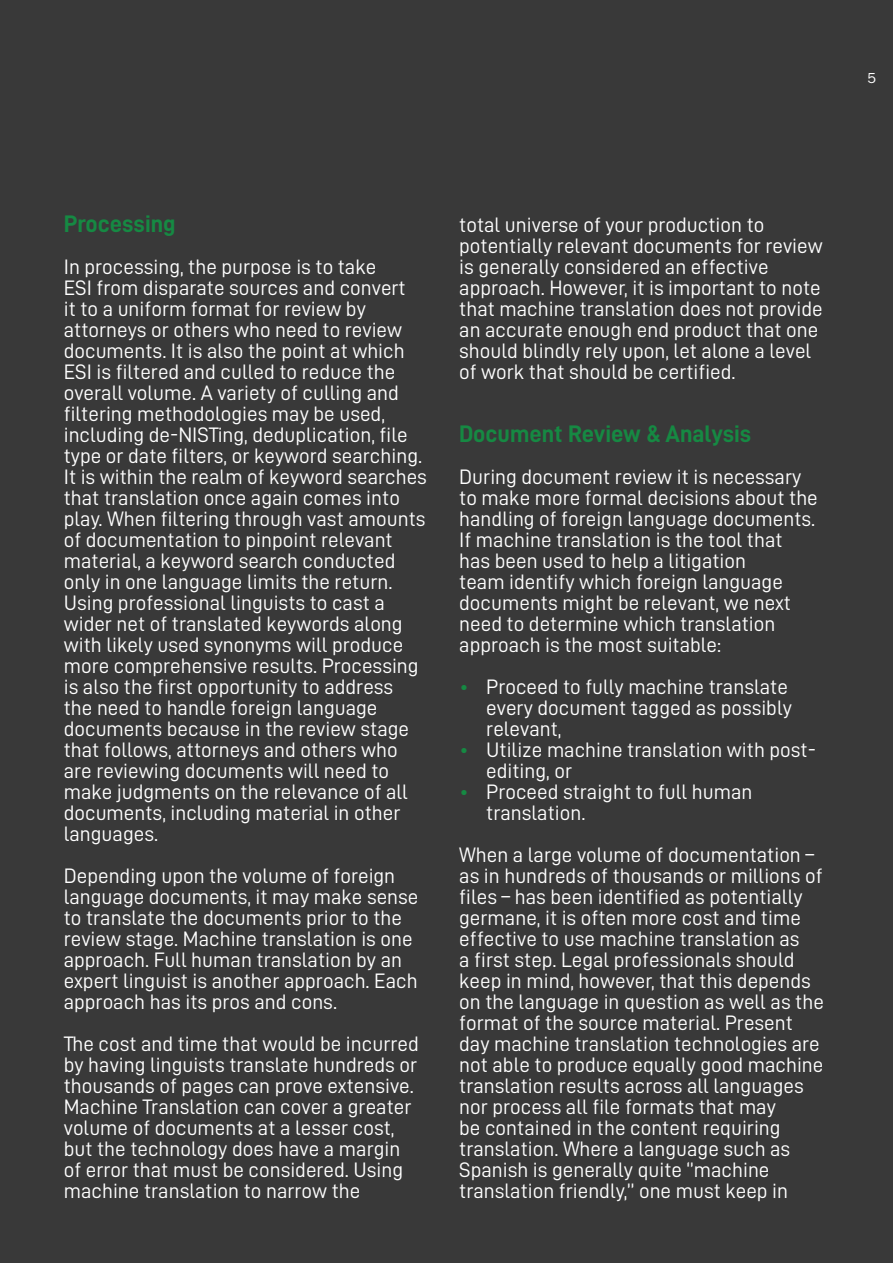
<style>
.page{position:relative;width:893px;height:1263px;background:#393939}
.page>*{position:absolute;margin:0;border:0;box-sizing:border-box;transform-origin:0 0}
.t1{font:24px "D DIN Bold";color:#168943}
.t2{font:21px/21px "D DIN";color:#fff}
.t3{font:15px "Franklin Gothic URW Boo";color:#fff}
.s1{color:#168943}
</style>
<div class="page">
<p class="t3" style="left:867px;top:69px;width:10px">5</p>
<p class="t1" style="left:64px;top:210px;width:113px">Processing</p>
<p class="t2" style="left:64px;top:255px;width:365px">In processing, the purpose is to take<br>ESI from disparate sources and convert<br>it to a uniform format for review by attorneys or others who need to review documents. It is also the point at which ESI is filtered and culled to reduce the overall volume. A variety of culling and filtering methodologies may be used, including de-NISTing, deduplication, file type or date filters, or keyword searching.<br>It is within the realm of keyword searches that translation once again comes into play. When filtering through vast amounts of documentation to pinpoint relevant material, a keyword search conducted only in one language limits the return.<br>Using professional linguists to cast a wider net of translated keywords along with likely used synonyms will produce more comprehensive results. Processing is also the first opportunity to address the need to handle foreign language documents because in the review stage that follows, attorneys and others who are reviewing documents will need to make judgments on the relevance of all documents, including material in other languages.</p>
<p class="t2" style="left:64px;top:864px;width:356px">Depending upon the volume of foreign language documents, it may make sense to translate the documents prior to the review stage. Machine translation is one approach. Full human translation by an expert linguist is another approach. Each approach has its pros and cons.</p>
<p class="t2" style="left:64px;top:1032px;width:357px">The cost and time that would be incurred by having linguists translate hundreds or thousands of pages can prove extensive.<br>Machine Translation can cover a greater volume of documents at a lesser cost, but the technology does have a margin of error that must be considered. Using machine translation to narrow the</p>
<p class="t2" style="left:459px;top:213px;width:365px">total universe of your production to potentially relevant documents for review is generally considered an effective approach. However, it is important to note that machine translation does not provide an accurate enough end product that one should blindly rely upon, let alone a level of work that should be certified.</p>
<p class="t1" style="left:459px;top:420px;width:293px">Document Review &amp; Analysis</p>
<p class="t2" style="left:459px;top:465px;width:360px">During document review it is necessary to make more formal decisions about the handling of foreign language documents.<br>If machine translation is the tool that has been used to help a litigation<br>team identify which foreign language documents might be relevant, we next need to determine which translation approach is the most suitable:</p>
<p class="t2" style="left:486px;top:675px;width:307px;text-indent:-27px"><span class="s1">•</span> Proceed to fully machine translate every document tagged as possibly relevant,</p>
<p class="t2" style="left:486px;top:738px;width:331px;text-indent:-27px"><span class="s1">•</span> Utilize machine translation with post&shy;editing, or</p>
<p class="t2" style="left:486px;top:780px;width:268px;text-indent:-27px"><span class="s1">•</span> Proceed straight to full human translation.</p>
<p class="t2" style="left:459px;top:843px;width:366px">When a large volume of documentation – as in hundreds of thousands or millions of files – has been identified as potentially germane, it is often more cost and time effective to use machine translation as<br>a first step. Legal professionals should keep in mind, however, that this depends on the language in question as well as the format of the source material. Present day machine translation technologies are not able to produce equally good machine translation results across all languages nor process all file formats that may<br>be contained in the content requiring translation. Where a language such as Spanish is generally quite ‘’machine translation friendly,’’ one must keep in</p>
</div>
